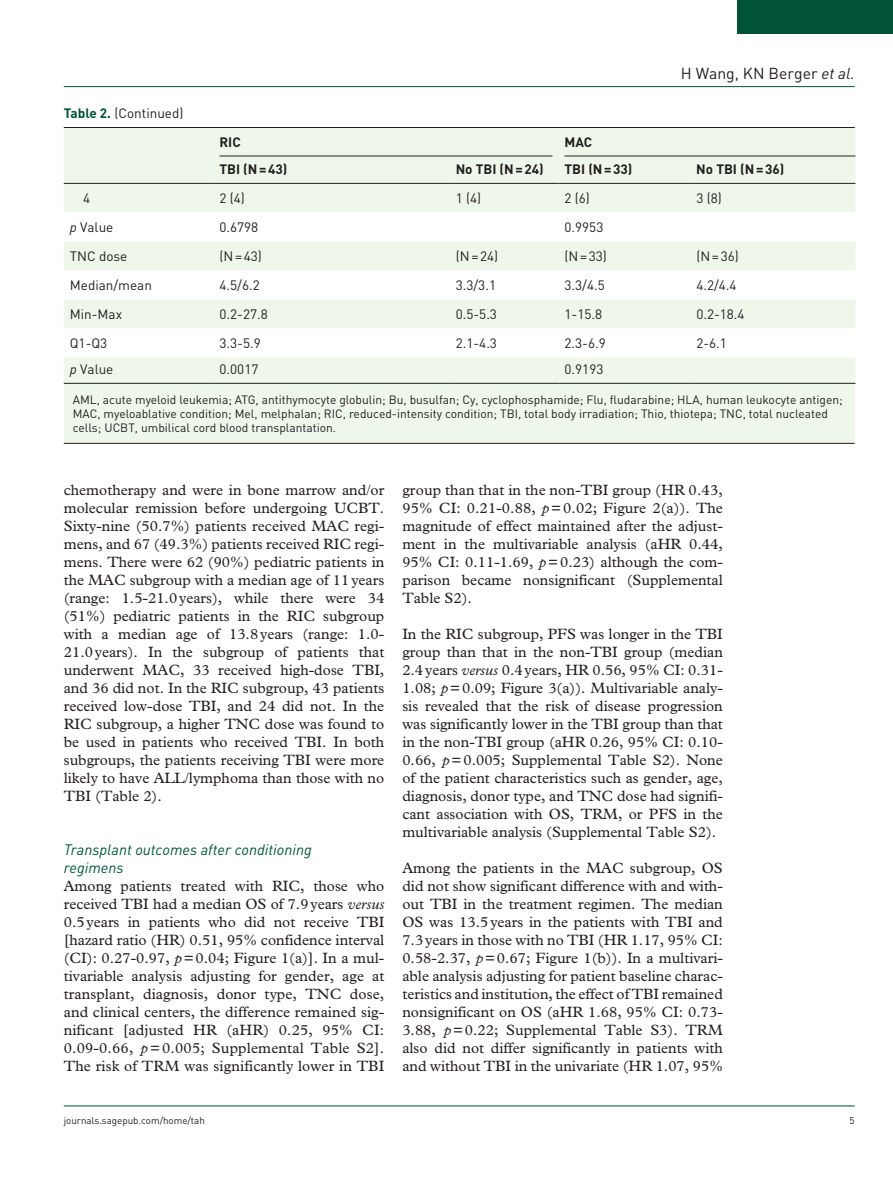
<style>
.page{position:relative;width:893px;height:1191px;background:#fff}
.page>*{position:absolute;margin:0;border:0;box-sizing:border-box;transform-origin:0 0}
.t1{font:15.75px "DIN";color:#231f20}
.t2{font:15px/18px "Plantin Std";color:#231f20;text-align:justify}
.t3{font:italic 15px/18px "DIN";color:#015436}
.t4{font:13.5px "DIN";color:#231f20}
.t5{font:700 13.5px "DIN";color:#231f20}
.t6{font:12px/14.2px "DIN";color:#231f20}
.t7{font:9.75px "DIN";color:#231f20}
.s1{font-weight:700;color:#015436}
.s2{font-style:italic}
</style>
<div class="page">
<hr style="left:64px;top:86px;width:791px;height:1px;background:#015436">
<hr style="left:64px;top:1105px;width:791px;height:1px;background:#015436">
<div style="left:738px;top:0;width:155px;height:34px;background:#015436"></div>
<div style="left:64px;top:383px;width:791px;height:61px;background:#eff7ea"></div>
<hr style="left:64px;top:443px;width:791px;height:1px;background:#231f20">
<div style="left:64px;top:128px;width:791px;height:255px;background:#eff7ea"></div>
<svg style="left:64px;top:212px;width:791px;height:145px"></svg>
<hr style="left:64px;top:183px;width:149px;height:1px;background:#231f20">
<hr style="left:213px;top:183px;width:237px;height:1px;background:#231f20">
<hr style="left:450px;top:183px;width:108px;height:1px;background:#231f20">
<hr style="left:558px;top:183px;width:132px;height:1px;background:#231f20">
<hr style="left:690px;top:183px;width:165px;height:1px;background:#231f20">
<hr style="left:64px;top:383px;width:149px;height:1px;background:#231f20">
<hr style="left:213px;top:383px;width:237px;height:1px;background:#231f20">
<hr style="left:450px;top:383px;width:108px;height:1px;background:#231f20">
<hr style="left:558px;top:383px;width:132px;height:1px;background:#231f20">
<hr style="left:690px;top:383px;width:165px;height:1px;background:#231f20">
<hr style="left:219px;top:156px;width:333px;height:1px;background:#231f20">
<hr style="left:564px;top:156px;width:291px;height:1px;background:#231f20">
<hr style="left:64px;top:127px;width:791px;height:1px;background:#231f20">
<p class="t4" style="left:64px;top:105px;width:121px"><span class="s1">Table 2.</span> (Continued)</p>
<p class="t1" style="left:681px;top:63px;width:175px">H Wang, KN Berger <span class="s2">et al.</span></p>
<p class="t5" style="left:219px;top:133px;width:23px">RIC</p>
<p class="t5" style="left:564px;top:133px;width:29px">MAC</p>
<p class="t5" style="left:219px;top:161px;width:69px">TBI (N=43)</p>
<p class="t5" style="left:456px;top:161px;width:89px">No TBI (N=24)</p>
<p class="t5" style="left:564px;top:161px;width:69px">TBI (N=33)</p>
<p class="t5" style="left:696px;top:161px;width:89px">No TBI (N=36)</p>
<p class="t4" style="left:83px;top:190px;width:9px">4</p>
<p class="t4" style="left:219px;top:190px;width:27px">2 (4)</p>
<p class="t4" style="left:456px;top:190px;width:27px">1 (4)</p>
<p class="t4" style="left:564px;top:190px;width:27px">2 (6)</p>
<p class="t4" style="left:696px;top:190px;width:27px">3 (8)</p>
<p class="t4" style="left:70px;top:219px;width:45px"><span class="s2">p</span> Value</p>
<p class="t4" style="left:219px;top:219px;width:40px">0.6798</p>
<p class="t4" style="left:564px;top:219px;width:40px">0.9953</p>
<p class="t4" style="left:70px;top:248px;width:59px">TNC dose</p>
<p class="t4" style="left:219px;top:248px;width:44px">(N=43)</p>
<p class="t4" style="left:456px;top:248px;width:44px">(N=24)</p>
<p class="t4" style="left:564px;top:248px;width:44px">(N=33)</p>
<p class="t4" style="left:696px;top:248px;width:44px">(N=36)</p>
<p class="t4" style="left:70px;top:277px;width:84px">Median/mean</p>
<p class="t4" style="left:219px;top:277px;width:42px">4.5/6.2</p>
<p class="t4" style="left:456px;top:277px;width:42px">3.3/3.1</p>
<p class="t4" style="left:564px;top:277px;width:42px">3.3/4.5</p>
<p class="t4" style="left:696px;top:277px;width:42px">4.2/4.4</p>
<p class="t4" style="left:70px;top:306px;width:54px">Min-Max</p>
<p class="t4" style="left:220px;top:306px;width:50px">0.2-27.8</p>
<p class="t4" style="left:456px;top:306px;width:43px">0.5-5.3</p>
<p class="t4" style="left:565px;top:306px;width:39px">1-15.8</p>
<p class="t4" style="left:696px;top:306px;width:50px">0.2-18.4</p>
<p class="t4" style="left:70px;top:335px;width:39px">Q1-Q3</p>
<p class="t4" style="left:220px;top:335px;width:43px">3.3-5.9</p>
<p class="t4" style="left:456px;top:335px;width:43px">2.1-4.3</p>
<p class="t4" style="left:565px;top:335px;width:43px">2.3-6.9</p>
<p class="t4" style="left:696px;top:335px;width:32px">2-6.1</p>
<p class="t4" style="left:70px;top:361px;width:45px"><span class="s2">p</span> Value</p>
<p class="t4" style="left:220px;top:361px;width:40px">0.0017</p>
<p class="t4" style="left:565px;top:361px;width:40px">0.9193</p>
<p class="t6" style="left:73px;top:392px;width:771px">AML, acute myeloid leukemia; ATG, antithymocyte globulin; Bu, busulfan; Cy, cyclophosphamide; Flu, fludarabine; HLA, human leukocyte antigen;<br>MAC, myeloablative condition; Mel, melphalan; RIC, reduced-intensity condition; TBI, total body irradiation; Thio, thiotepa; TNC, total nucleated cells; UCBT, umbilical cord blood transplantation.</p>
<p class="t2" style="left:64px;top:481px;width:322px">chemotherapy and were in bone marrow and/or molecular remission before undergoing UCBT.<br>Sixty-nine (50.7%) patients received MAC regi&shy;mens, and 67 (49.3%) patients received RIC regi&shy;mens. There were 62 (90%) pediatric patients in the MAC subgroup with a median age of 11years (range: 1.5-21.0years), while there were 34 (51%) pediatric patients in the RIC subgroup with a median age of 13.8years (range: 1.0- 21.0years). In the subgroup of patients that underwent MAC, 33 received high-dose TBI, and 36 did not. In the RIC subgroup, 43 patients received low-dose TBI, and 24 did not. In the RIC subgroup, a higher TNC dose was found to be used in patients who received TBI. In both subgroups, the patients receiving TBI were more likely to have ALL/lymphoma than those with no TBI (Table 2).</p>
<p class="t3" style="left:64px;top:840px;width:250px">Transplant outcomes after conditioning regimens</p>
<p class="t2" style="left:64px;top:877px;width:322px">Among patients treated with RIC, those who received TBI had a median OS of 7.9years <span class="s2">versus </span>0.5years in patients who did not receive TBI [hazard ratio (HR) 0.51, 95% confidence interval (CI): 0.27-0.97, <span class="s2">p</span>=0.04; Figure 1(a)]. In a mul&shy;tivariable analysis adjusting for gender, age at transplant, diagnosis, donor type, TNC dose, and clinical centers, the difference remained sig&shy;nificant [adjusted HR (aHR) 0.25, 95% CI:<br>0.09-0.66, <span class="s2">p</span>=0.005; Supplemental Table S2].<br>The risk of TRM was significantly lower in TBI</p>
<p class="t2" style="left:402px;top:481px;width:322px">group than that in the non-TBI group (HR 0.43, 95% CI: 0.21-0.88, <span class="s2">p</span>=0.02; Figure 2(a)). The magnitude of effect maintained after the adjust&shy;ment in the multivariable analysis (aHR 0.44, 95% CI: 0.11-1.69, <span class="s2">p</span>=0.23) although the com&shy;parison became nonsignificant (Supplemental Table S2).</p>
<p class="t2" style="left:402px;top:625px;width:322px">In the RIC subgroup, PFS was longer in the TBI group than that in the non-TBI group (median 2.4years <span class="s2">versus</span> 0.4years, HR 0.56, 95% CI: 0.31- 1.08; <span class="s2">p</span>=0.09; Figure 3(a)). Multivariable analy&shy;sis revealed that the risk of disease progression was significantly lower in the TBI group than that in the non-TBI group (aHR 0.26, 95% CI: 0.10- 0.66, <span class="s2">p</span>=0.005; Supplemental Table S2). None of the patient characteristics such as gender, age, diagnosis, donor type, and TNC dose had signifi&shy;cant association with OS, TRM, or PFS in the multivariable analysis (Supplemental Table S2).</p>
<p class="t2" style="left:402px;top:859px;width:322px">Among the patients in the MAC subgroup, OS did not show significant difference with and with&shy;out TBI in the treatment regimen. The median OS was 13.5years in the patients with TBI and 7.3years in those with no TBI (HR 1.17, 95% CI:<br>0.58-2.37, <span class="s2">p</span>=0.67; Figure 1(b)). In a multivari&shy;able analysis adjusting for patient baseline charac&shy;teristics and institution, the effect of TBI remained nonsignificant on OS (aHR 1.68, 95% CI: 0.73- 3.88, <span class="s2">p</span>=0.22; Supplemental Table S3). TRM also did not differ significantly in patients with and without TBI in the univariate (HR 1.07, 95%</p>
<p class="t7" style="left:64px;top:1114px;width:143px">journals.sagepub.com/home/tah</p>
<p class="t7" style="left:850px;top:1114px;width:7px">5</p>
</div>
